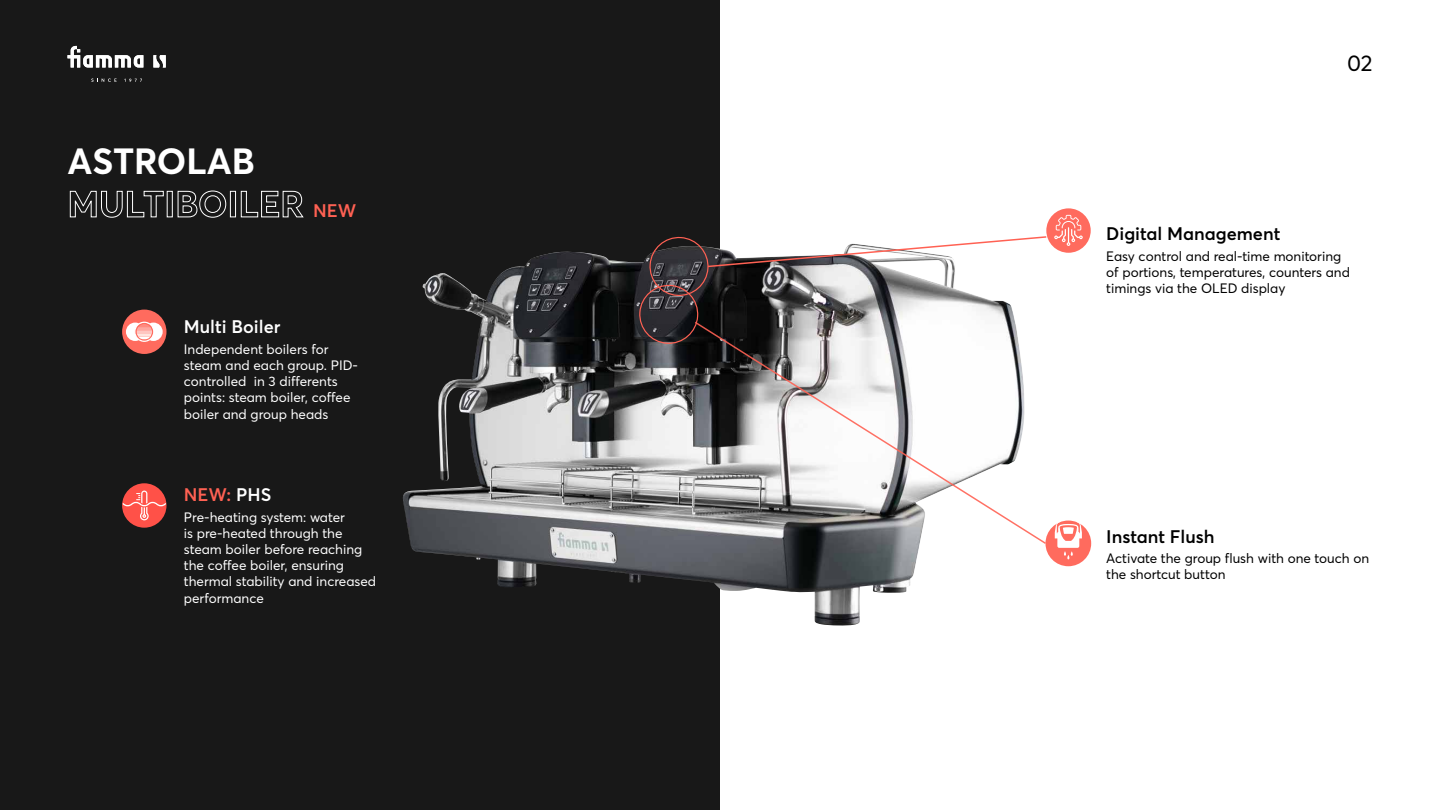
<style>
.page{position:relative;width:1440px;height:810px;background:#fff}
.page>*{position:absolute;margin:0;border:0;box-sizing:border-box;transform-origin:0 0}
.t1{font:700 36px/43.2px "Averta";color:#fff}
.t2{font:22.5px "Averta";color:#000}
.t3{font:600 18px "Averta";color:#000}
.t4{font:600 18px "Averta";color:#fff}
.t5{font:600 18px "Averta";color:#ff6153}
.t6{font:13.5px/16.2px "Averta";color:#fff}
.t7{font:13.5px/16.2px "Averta";color:#000}
.s1{font-weight:600;font-size:18px;color:#ff6153}
.s2{color:#fff}
</style>
<div class="page">
<div style="left:0;top:0;width:720px;height:810px;background:#181818"></div>
<img style="left:403px;top:251px;width:444px;height:365px">
<div style="left:122px;top:483px;width:44px;height:45px;background:#ff5148;border-radius:50%"></div>
<svg style="left:123px;top:491px;width:43px;height:29px"></svg>
<div style="left:1046px;top:208px;width:45px;height:45px;background:#ff6b5e;border-radius:50%"></div>
<svg style="left:1054px;top:215px;width:29px;height:31px"></svg>
<div style="left:122px;top:310px;width:44px;height:44px;background:#ff6b5e;border-radius:50%"></div>
<div style="left:144px;top:323px;width:19px;height:18px;background:#fff;border-radius:50%"></div>
<div style="left:126px;top:323px;width:18px;height:18px;background:#fff;border-radius:50%"></div>
<svg style="left:134px;top:322px;width:20px;height:20px"></svg>
<svg style="left:91px;top:79px;width:26px;height:3px"></svg>
<svg style="left:124px;top:79px;width:18px;height:3px"></svg>
<svg style="left:153px;top:55px;width:13px;height:12px"></svg>
<svg style="left:68px;top:46px;width:75px;height:22px"></svg>
<div style="left:1045px;top:521px;width:46px;height:45px;background:#ff6b5e;border-radius:50%"></div>
<svg style="left:1055px;top:520px;width:27px;height:39px"></svg>
<svg style="left:638px;top:236px;width:410px;height:109px"></svg>
<svg style="left:694px;top:321px;width:353px;height:224px"></svg>
<h1 class="t1" style="left:68px;top:138px;width:290px">ASTROLAB<br>MULTIBOILER <span class="s1">NEW</span></h1>
<h3 class="t4" style="left:184px;top:314px;width:98px">Multi Boiler</h3>
<p class="t6" style="left:184px;top:340px;width:176px">Independent boilers for steam and each group. PID&shy;controlled in 3 differents points: steam boiler, coffee boiler and group heads</p>
<h3 class="t5" style="left:184px;top:482px;width:89px">NEW: <span class="s2">PHS</span></h3>
<p class="t6" style="left:184px;top:508px;width:194px">Pre-heating system: water<br>is pre-heated through the steam boiler before reaching the coffee boiler, ensuring thermal stability and increased performance</p>
<h2 class="t2" style="left:1347px;top:48px;width:27px">02</h2>
<h3 class="t3" style="left:1106px;top:221px;width:176px">Digital Management</h3>
<p class="t7" style="left:1106px;top:247px;width:245px">Easy control and real-time monitoring of portions, temperatures, counters and timings via the OLED display</p>
<h3 class="t3" style="left:1106px;top:524px;width:110px">Instant Flush</h3>
<p class="t7" style="left:1106px;top:550px;width:264px">Activate the group flush with one touch on the shortcut button</p>
</div>
